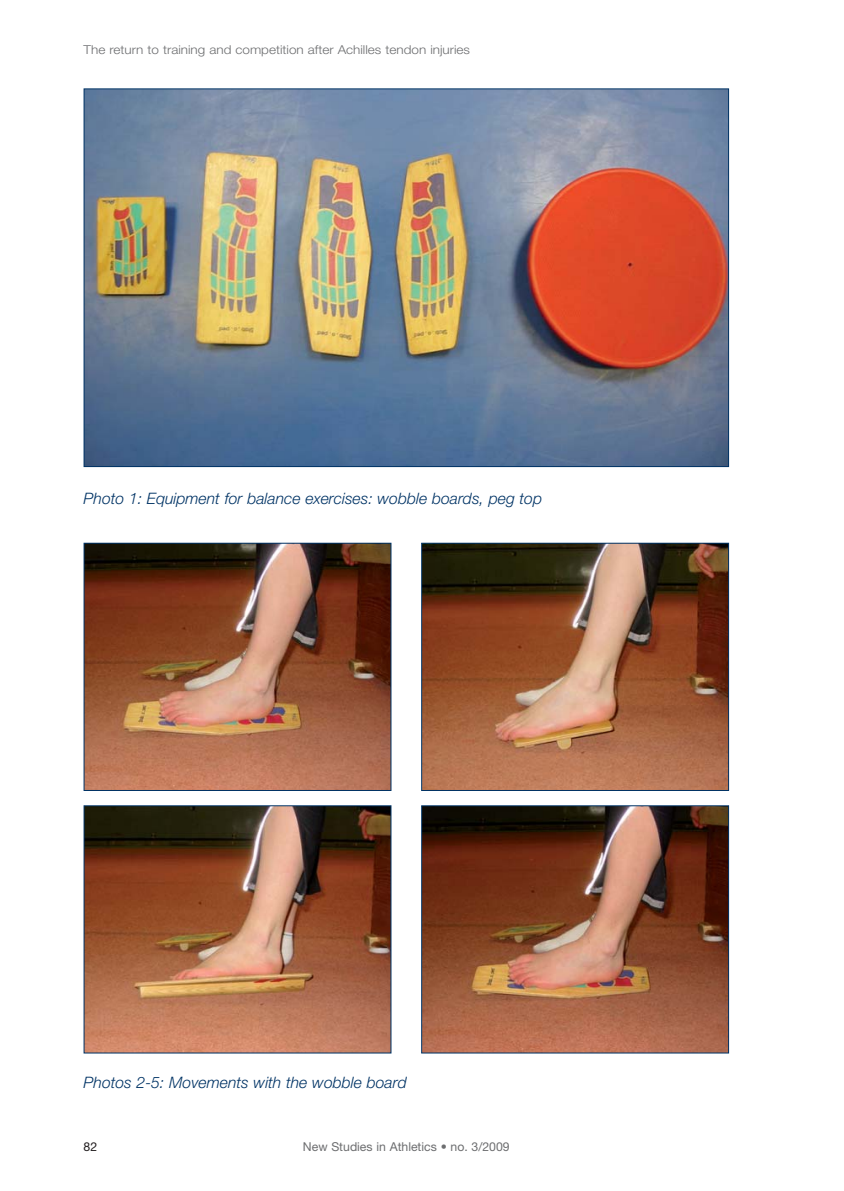
<style>
.page{position:relative;width:844px;height:1191px;background:#fff}
.page>*{position:absolute;margin:0;border:0;box-sizing:border-box;transform-origin:0 0}
.t1{font:italic 300 15.75px "Helvetica Neue";color:#003365}
.t2{font:300 12.25px "Helvetica Neue";color:#6d6e70;scale:1.1 1}
.t3{font:12.25px "Helvetica Neue";color:#6d6e70}
.t4{font:12.25px "Helvetica Neue";color:#231f20}
</style>
<div class="page">
<img style="left:86px;top:90px;width:640px;height:375px">
<img style="left:86px;top:545px;width:303px;height:244px">
<div style="left:84px;top:543px;width:307px;height:248px;border:1px solid #003365"></div>
<img style="left:423px;top:545px;width:303px;height:244px">
<div style="left:421px;top:543px;width:307px;height:248px;border:1px solid #003365"></div>
<img style="left:86px;top:807px;width:303px;height:244px">
<img style="left:423px;top:807px;width:303px;height:244px">
<p class="t2" style="left:84px;top:45px;width:353px">The return to training and competition after Achilles tendon injuries</p>
<p class="t1" style="left:84px;top:492px;width:460px">Photo 1: Equipment for balance exercises: wobble boards, peg top</p>
<p class="t1" style="left:84px;top:1076px;width:324px">Photos 2-5: Movements with the wobble board</p>
<p class="t4" style="left:84px;top:1141px;width:15px">82</p>
<p class="t3" style="left:303px;top:1141px;width:208px">New Studies in Athletics • no. 3/2009</p>
</div>
